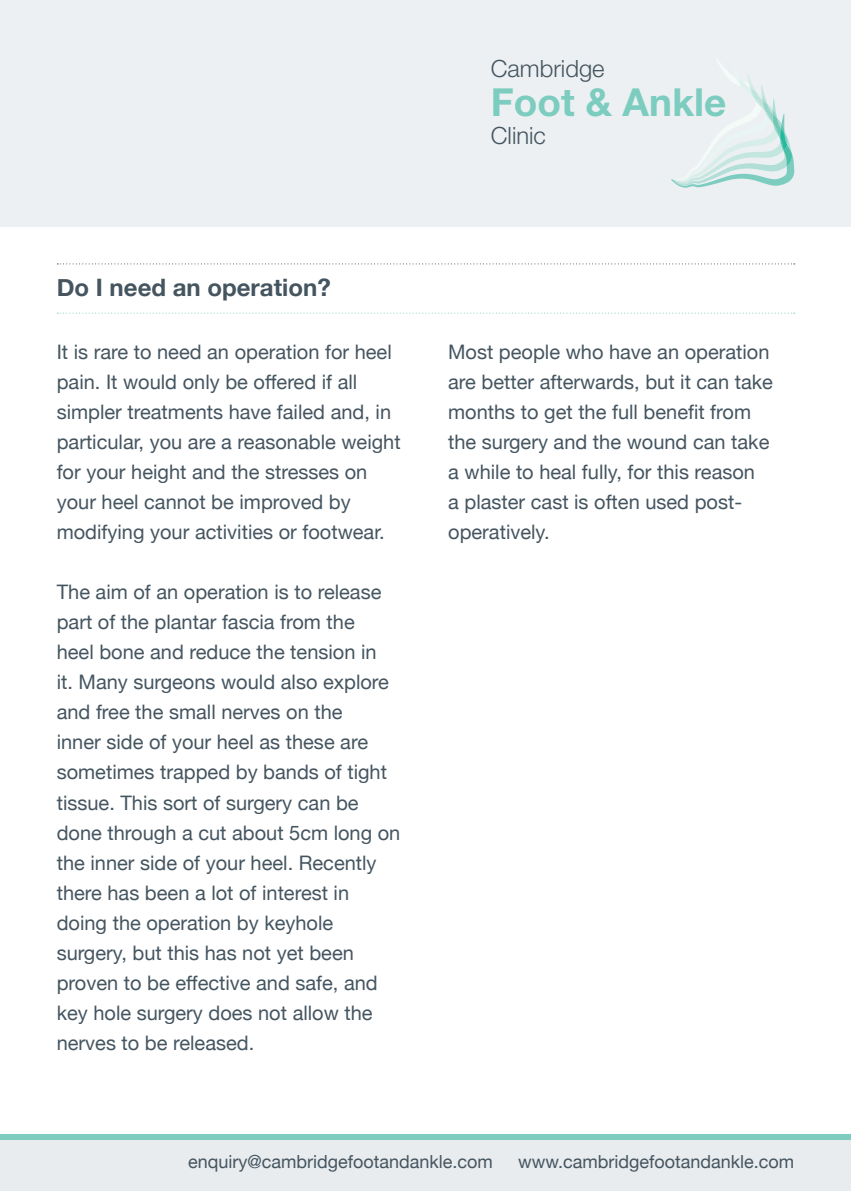
<style>
.page{position:relative;width:851px;height:1191px;background:#fff}
.page>*{position:absolute;margin:0;border:0;box-sizing:border-box;transform-origin:0 0}
.t1{font:700 38.6px "Helvetica Neue";color:#7cccbf}
.t2{font:700 24px "Helvetica Neue";color:#455560}
.t3{font:300 23.8px "Helvetica Neue";color:#455560}
.t4{font:20px/30px "Helvetica Neue";color:#455560}
.t5{font:18px "Helvetica Neue";color:#455560}
</style>
<div class="page">
<div style="left:0;top:0;width:850px;height:227px;background:#ecf0f2"></div>
<div style="left:0;top:1140px;width:850px;height:51px;background:#e8ecef"></div>
<div style="left:0;top:1134px;width:850px;height:6px;background:#7cccbf"></div>
<svg style="left:671px;top:74px;width:123px;height:114px"></svg>
<svg style="left:57px;top:263px;width:737px;height:1px"></svg>
<svg style="left:57px;top:313px;width:737px;height:1px"></svg>
<p class="t3" style="left:491px;top:54px;width:115px">Cambridge</p>
<h1 class="t1" style="left:491px;top:78px;width:237px">Foot &amp; Ankle</h1>
<p class="t3" style="left:491px;top:121px;width:57px">Clinic</p>
<p class="t2" style="left:57px;top:268px;width:275px">Do I need an operation?</p>
<p class="t4" style="left:57px;top:338px;width:345px">It is rare to need an operation for heel pain. It would only be offered if all simpler treatments have failed and, in particular, you are a reasonable weight for your height and the stresses on your heel cannot be improved by modifying your activities or footwear.</p>
<p class="t4" style="left:57px;top:578px;width:345px">The aim of an operation is to release part of the plantar fascia from the<br>heel bone and reduce the tension in<br>it. Many surgeons would also explore and free the small nerves on the<br>inner side of your heel as these are sometimes trapped by bands of tight tissue. This sort of surgery can be done through a cut about 5cm long on the inner side of your heel. Recently there has been a lot of interest in doing the operation by keyhole surgery, but this has not yet been proven to be effective and safe, and key hole surgery does not allow the nerves to be released.</p>
<p class="t4" style="left:448px;top:338px;width:326px">Most people who have an operation are better afterwards, but it can take months to get the full benefit from the surgery and the wound can take a while to heal fully, for this reason<br>a plaster cast is often used post&shy;operatively.</p>
<p class="t5" style="left:188px;top:1149px;width:306px">enquiry@cambridgefootandankle.com</p>
<p class="t5" style="left:518px;top:1149px;width:278px">www.cambridgefootandankle.com</p>
</div>
